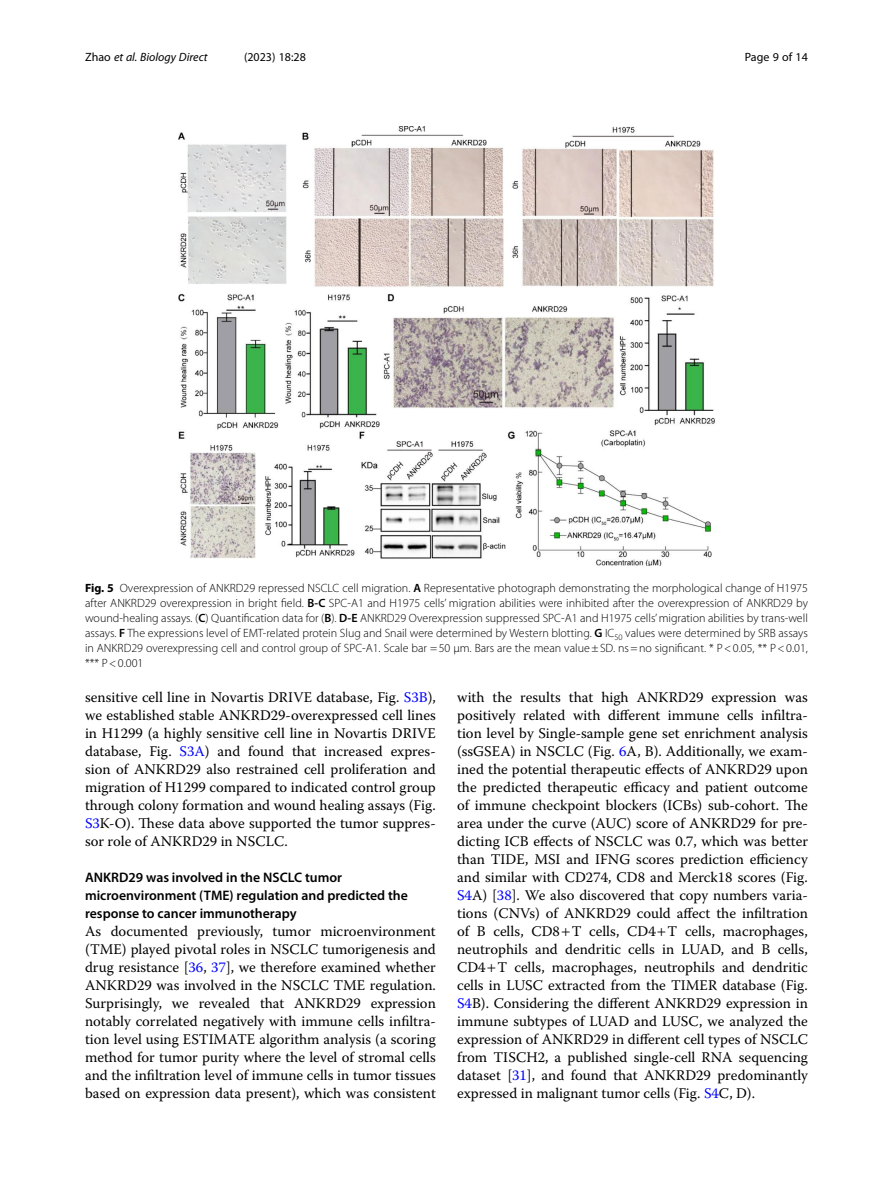
<style>
.page{position:relative;width:893px;height:1191px;background:#fff}
.page>*{position:absolute;margin:0;border:0;box-sizing:border-box;transform-origin:0 0}
.Body_Text{font:14.7px/18px "Warnock Pro";color:#000;text-align:justify}
.Head_2{font:600 13.8px/18px "Myriad Pro";color:#000}
.Figure_Caption{font:300 12px/15px "Myriad Pro";color:#000;text-align:justify}
.t1{font:italic 12px "Myriad Pro";color:#000}
.t2{font:12px "Myriad Pro";color:#000}
.s1{font-style:normal}
.s2{font-weight:700}
.s3{font-weight:600}
.s4{color:#00f}
</style>
<div class="page">
<img style="left:178px;top:126px;width:536px;height:439px">
<p class="t1" style="left:85px;top:50px;width:124px"><span class="s1">Zhao</span> et al. Biology Direct</p>
<p class="t2" style="left:244px;top:50px;width:63px">(2023) 18:28</p>
<p class="t2" style="left:745px;top:50px;width:65px">Page 9 of 14</p>
<p class="Figure_Caption" style="left:85px;top:581px;width:724px"><span class="s2">Fig. 5</span> Overexpression of ANKRD29 repressed NSCLC cell migration. <span class="s3">A</span> Representative photograph demonstrating the morphological change of H1975 after ANKRD29 overexpression in bright field. <span class="s3">B-C</span> SPC-A1 and H1975 cells’ migration abilities were inhibited after the overexpression of ANKRD29 by wound-healing assays. (<span class="s3">C</span>) Quantification data for (<span class="s3">B</span>). <span class="s3">D-E</span> ANKRD29 Overexpression suppressed SPC-A1 and H1975 cells’ migration abilities by trans-well assays. <span class="s3">F</span> The expressions level of EMT-related protein Slug and Snail were determined by Western blotting. <span class="s3">G</span> IC<sub>50</sub> values were determined by SRB assays in ANKRD29 overexpressing cell and control group of SPC-A1. Scale bar =50 μm. Bars are the mean value±SD. ns=no significant. * P&lt;0.05, ** P&lt;0.01, *** P&lt;0.001</p>
<p class="Body_Text" style="left:85px;top:688px;width:352px">sensitive cell line in Novartis DRIVE database, Fig. <span class="s4">S3B</span>), we established stable ANKRD29-overexpressed cell lines in H1299 (a highly sensitive cell line in Novartis DRIVE database, Fig. <span class="s4">S3A</span>) and found that increased expres&shy;sion of ANKRD29 also restrained cell proliferation and migration of H1299 compared to indicated control group through colony formation and wound healing assays (Fig.<br><span class="s4">S3</span>K-O). These data above supported the tumor suppres&shy;sor role of ANKRD29 in NSCLC.</p>
<p class="Head_2" style="left:85px;top:868px;width:324px">ANKRD29 was involved in the NSCLC tumor microenvironment (TME) regulation and predicted the response to cancer immunotherapy</p>
<p class="Body_Text" style="left:85px;top:922px;width:352px">As documented previously, tumor microenvironment (TME) played pivotal roles in NSCLC tumorigenesis and drug resistance [<span class="s4">36</span>, <span class="s4">37</span>], we therefore examined whether ANKRD29 was involved in the NSCLC TME regulation.<br>Surprisingly, we revealed that ANKRD29 expression notably correlated negatively with immune cells infiltra&shy;tion level using ESTIMATE algorithm analysis (a scoring method for tumor purity where the level of stromal cells and the infiltration level of immune cells in tumor tissues based on expression data present), which was consistent</p>
<p class="Body_Text" style="left:457px;top:688px;width:352px">with the results that high ANKRD29 expression was positively related with different immune cells infiltra&shy;tion level by Single-sample gene set enrichment analysis (ssGSEA) in NSCLC (Fig. <span class="s4">6</span>A, B). Additionally, we exam&shy;ined the potential therapeutic effects of ANKRD29 upon the predicted therapeutic efficacy and patient outcome of immune checkpoint blockers (ICBs) sub-cohort. The area under the curve (AUC) score of ANKRD29 for pre&shy;dicting ICB effects of NSCLC was 0.7, which was better than TIDE, MSI and IFNG scores prediction efficiency and similar with CD274, CD8 and Merck18 scores (Fig.<br><span class="s4">S4</span>A) [<span class="s4">38</span>]. We also discovered that copy numbers varia&shy;tions (CNVs) of ANKRD29 could affect the infiltration of B cells, CD8 T cells, CD4 T cells, macrophages, neutrophils and dendritic cells in LUAD, and B cells, CD4 T cells, macrophages, neutrophils and dendritic cells in LUSC extracted from the TIMER database (Fig.<br><span class="s4">S4</span>B). Considering the different ANKRD29 expression in immune subtypes of LUAD and LUSC, we analyzed the expression of ANKRD29 in different cell types of NSCLC from TISCH2, a published single-cell RNA sequencing dataset [<span class="s4">31</span>], and found that ANKRD29 predominantly expressed in malignant tumor cells (Fig. <span class="s4">S4</span>C, D).</p>
</div>
